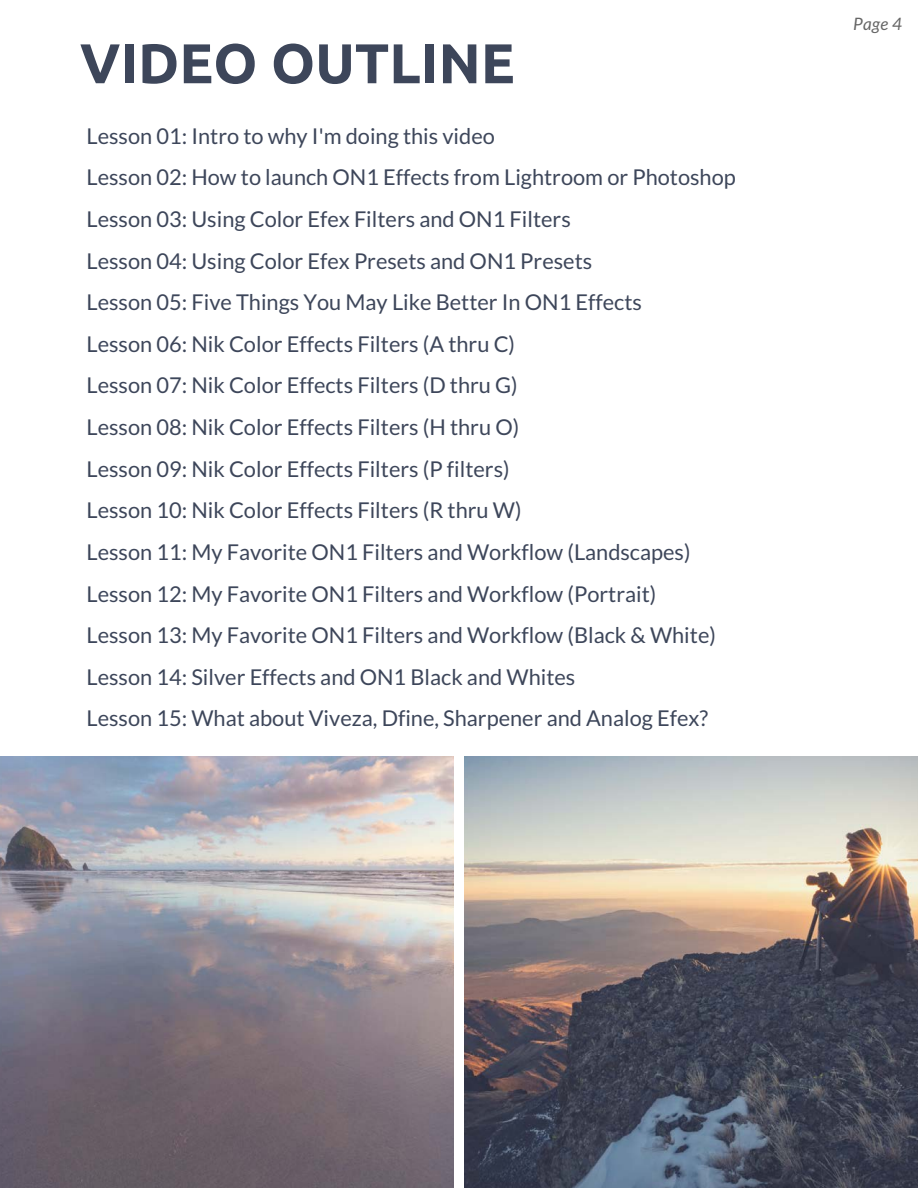
<style>
.page{position:relative;width:918px;height:1188px;background:#fff}
.page>*{position:absolute;margin:0;border:0;box-sizing:border-box;transform-origin:0 0}
.t1{font:700 55.95px "Ubuntu";color:#3d465a}
.t2{font:21.75px/41.7px "Lato";color:#3d465a}
.t3{font:italic 17.1px "Lato";color:#666}
</style>
<div class="page">
<img style="left:0;top:756px;width:453px;height:432px">
<img style="left:465px;top:756px;width:453px;height:432px">
<h1 class="t1" style="left:80px;top:31px;width:436px">VIDEO OUTLINE</h1>
<p class="t2" style="left:87px;top:114px;width:651px">Lesson 01: Intro to why I'm doing this video<br>Lesson 02: How to launch ON1 Effects from Lightroom or Photoshop Lesson 03: Using Color Efex Filters and ON1 Filters<br>Lesson 04: Using Color Efex Presets and ON1 Presets<br>Lesson 05: Five Things You May Like Better In ON1 Effects<br>Lesson 06: Nik Color Effects Filters (A thru C)<br>Lesson 07: Nik Color Effects Filters (D thru G)<br>Lesson 08: Nik Color Effects Filters (H thru O)<br>Lesson 09: Nik Color Effects Filters (P filters)<br>Lesson 10: Nik Color Effects Filters (R thru W)<br>Lesson 11: My Favorite ON1 Filters and Workflow (Landscapes)<br>Lesson 12: My Favorite ON1 Filters and Workflow (Portrait)<br>Lesson 13: My Favorite ON1 Filters and Workflow (Black &amp; White)<br>Lesson 14: Silver Effects and ON1 Black and Whites<br>Lesson 15: What about Viveza, Dfine, Sharpener and Analog Efex?</p>
<p class="t3" style="left:853px;top:13px;width:51px">Page 4</p>
</div>
